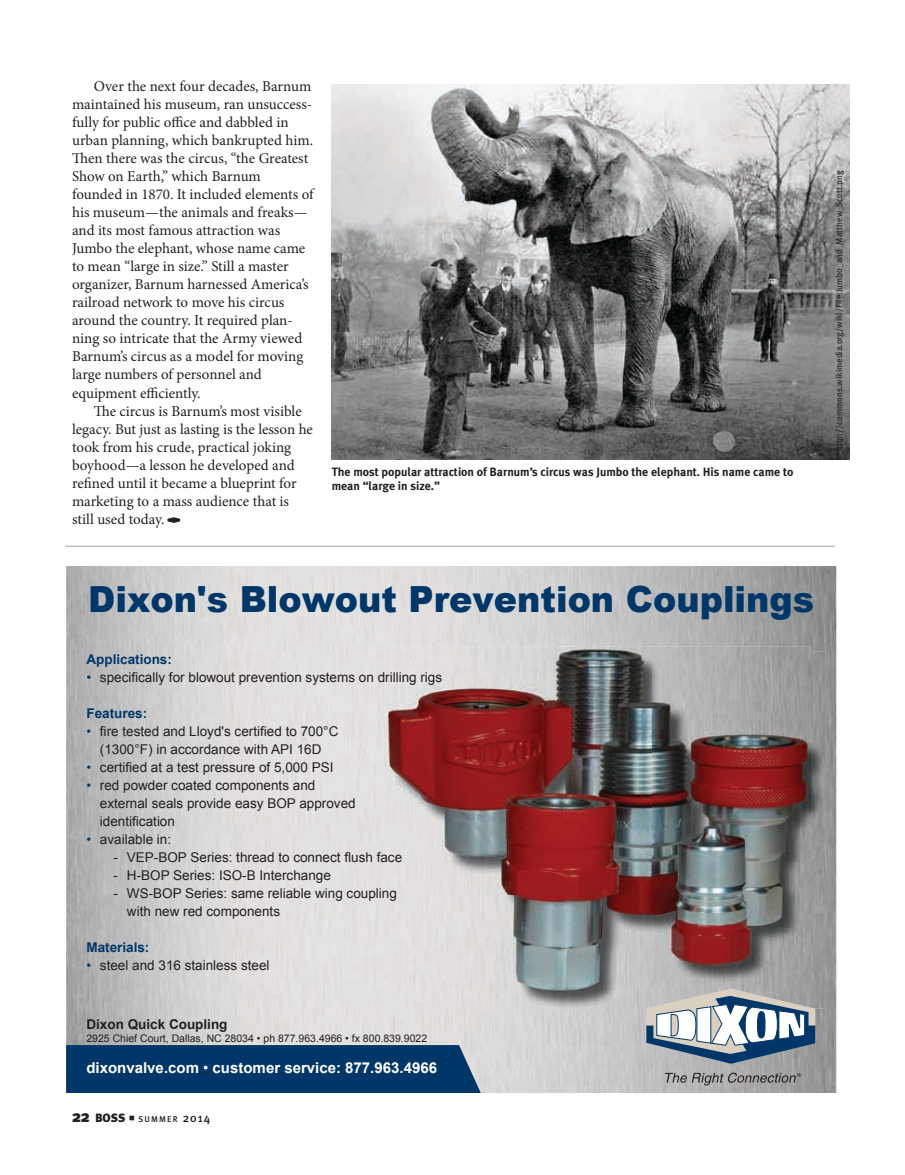
<style>
.page{position:relative;width:905px;height:1175px;background:#fff}
.page>*{position:absolute;margin:0;border:0;box-sizing:border-box;transform-origin:0 0}
.t1{font:900 36px "Arial";color:#003768}
.t2{font:15px/18px "Minion Pro";color:#231f20}
.t3{font:700 15px "Arial";color:#fff}
.t4{font:13.5px/18px "Arial";color:#231f20}
.t5{font:700 13.5px "Arial";color:#003768}
.t6{font:700 13.5px "Arial";color:#231f20}
.t7{font:700 12px/14.4px "Meta Plus";color:#231f20}
.t8{font:10.5px "Arial";color:#231f20}
.t9{font:9px "Meta Plus";color:#231f20}
.t10{font:500 8.4px "Meta Plus";letter-spacing:.135em;color:#231f20}
.t11{font:italic 5.4px "Arial";color:#231f20}
.s1{color:#003768}
.s2{font-weight:400}
.s3{font-weight:900;font-size:16.5px}
.s4{font-weight:900;font-size:12px}
.s5{font-family:"Commercial Pi BT";font-weight:400;font-size:9px}
.s6{font-size:12px}
</style>
<div class="page">
<img style="left:66px;top:566px;width:770px;height:527px">
<div style="left:66px;top:1045px;width:415px;height:48px;background:#003768"></div>
<img style="left:810px;top:652px;width:15px;height:356px">
<img style="left:391px;top:993px;width:255px;height:15px">
<img style="left:384px;top:646px;width:426px;height:49px">
<img style="left:384px;top:695px;width:7px;height:298px">
<img style="left:391px;top:652px;width:419px;height:341px">
<svg style="left:646px;top:988px;width:169px;height:75px"></svg>
<svg style="left:665px;top:1072px;width:131px;height:13px;background:#8f8e8f"></svg>
<hr style="left:65px;top:546px;width:770px;height:1px;background:#a0a7af">
<img style="left:332px;top:85px;width:517px;height:375px">
<svg style="left:167px;top:517px;width:13px;height:6px"></svg>
<p class="t2" style="left:72px;top:78px;width:243px;text-indent:22px">Over the next four decades, Barnum maintained his museum, ran unsuccess&shy;fully for public office and dabbled in urban planning, which bankrupted him.<br>Then there was the circus, “the Greatest Show on Earth,” which Barnum founded in 1870. It included elements of his museum—the animals and freaks— and its most famous attraction was Jumbo the elephant, whose name came to mean “large in size.” Still a master organizer, Barnum harnessed America’s railroad network to move his circus around the country. It required plan&shy;ning so intricate that the Army viewed Barnum’s circus as a model for moving large numbers of personnel and equipment efficiently.</p>
<p class="t2" style="left:72px;top:402px;width:242px;text-indent:22px">The circus is Barnum’s most visible legacy. But just as lasting is the lesson he took from his crude, practical joking boyhood—a lesson he developed and refined until it became a blueprint for marketing to a mass audience that is still used today.</p>
<p class="t7" style="left:332px;top:464px;width:463px">The most popular attraction of Barnum’s circus was Jumbo the elephant. His name came to mean “large in size.”</p>
<p class="t9" style="left:833px;top:451px;width:283px;rotate:-90deg">http://commons.wikimedia.org/wiki/File:Jumbo_and_Matthew_Scott.png</p>
<h1 class="t1" style="left:88px;top:573px;width:727px">Dixon's Blowout Prevention Couplings</h1>
<p class="t5" style="left:86px;top:650px;width:87px">Applications:</p>
<p class="t4" style="left:86px;top:668px;width:357px"><span class="s1">•</span> specifically for blowout prevention systems on drilling rigs</p>
<p class="t5" style="left:86px;top:704px;width:62px">Features:</p>
<p class="t4" style="left:86px;top:722px;width:253px;text-align:center"><span class="s1">•</span> fire tested and Lloyd's certified to 700°C (1300°F) in accordance with API 16D</p>
<p class="t4" style="left:86px;top:758px;width:248px"><span class="s1">•</span> certified at a test pressure of 5,000 PSI</p>
<p class="t4" style="left:100px;top:776px;width:257px;text-indent:-13px"><span class="s1">•</span> red powder coated components and external seals provide easy BOP approved identification</p>
<p class="t4" style="left:86px;top:830px;width:86px"><span class="s1">•</span> available in:</p>
<p class="t4" style="left:113px;top:848px;width:290px">- VEP-BOP Series: thread to connect flush face</p>
<p class="t4" style="left:113px;top:866px;width:219px">- H-BOP Series: ISO-B Interchange</p>
<p class="t4" style="left:127px;top:884px;width:271px;text-indent:-14px">- WS-BOP Series: same reliable wing coupling with new red components</p>
<p class="t5" style="left:86px;top:938px;width:65px">Materials:</p>
<p class="t4" style="left:86px;top:956px;width:185px"><span class="s1">•</span> steel and 316 stainless steel</p>
<p class="t6" style="left:86px;top:1015px;width:143px">Dixon Quick Coupling</p>
<p class="t8" style="left:86px;top:1031px;width:342px">2925 Chief Court, Dallas, NC 28034 • ph 877.963.4966 • fx 800.839.9022</p>
<p class="t3" style="left:86px;top:1057px;width:352px">dixonvalve.com <span class="s2">•</span> customer service: 877.963.4966</p>
<p class="t10" style="left:72px;top:1114px;width:140px"><span class="s3">22</span> <span class="s4">BOSS</span> <span class="s5">4</span> SUMMER <span class="s6">2014</span></p>
<p class="t11" style="left:797px;top:1071px;width:5px">®</p>
</div>
